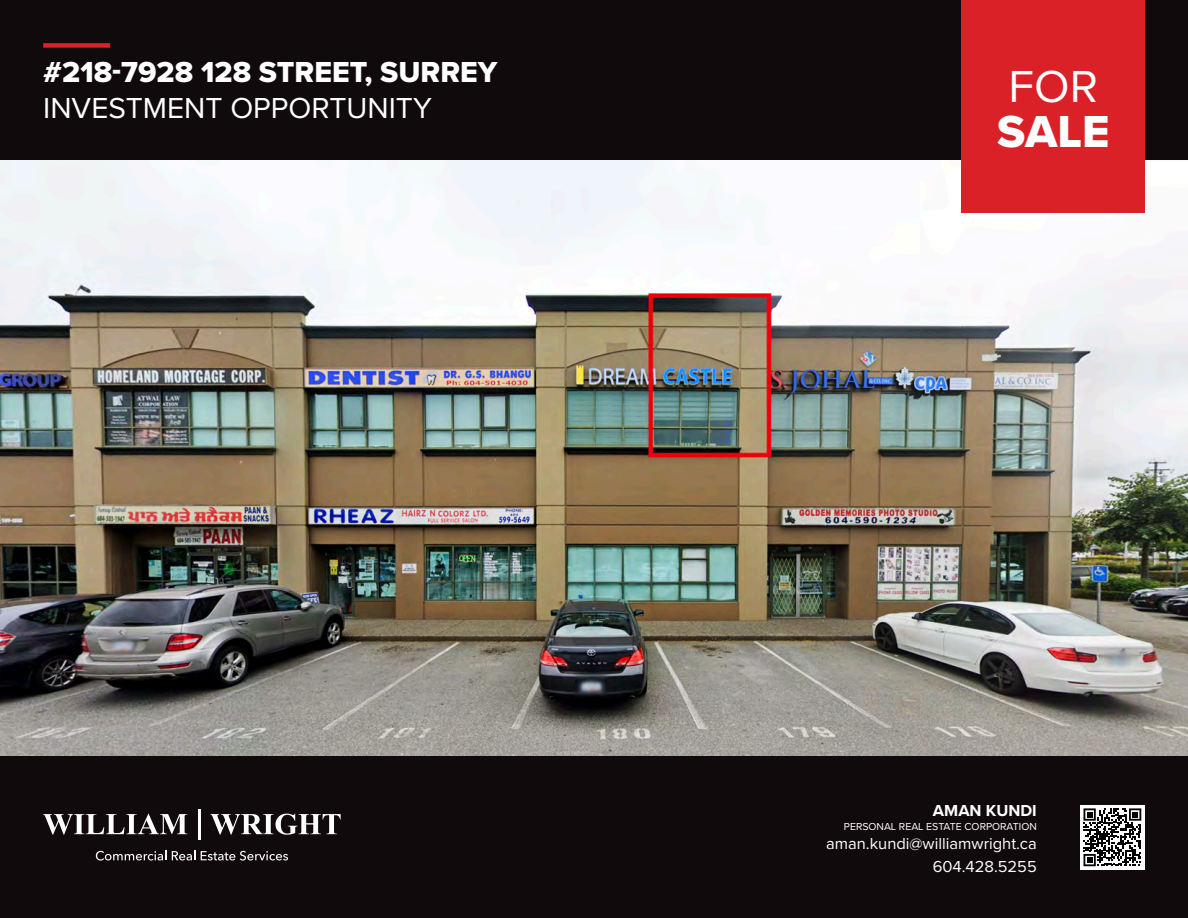
<style>
.page{position:relative;width:1188px;height:918px;background:#fff}
.page>*{position:absolute;margin:0;border:0;box-sizing:border-box;transform-origin:0 0}
.t1{font:46.5px "Proxima Nova Extrabld";color:#fff}
.t2{font:46.5px "Proxima Nova";color:#fff}
.t3{font:30px "Proxima Nova Extrabld";color:#fff}
.t4{font:30px "Proxima Nova";color:#fff}
.t5{font:16.5px "Proxima Nova";color:#fff}
.t6{font:700 16.5px "Proxima Nova";color:#fff}
.t7{font:10.5px "Proxima Nova";color:#fff}
</style>
<div class="page">
<img style="left:0;top:160px;width:1188px;height:597px">
<div style="left:0;top:0;width:1188px;height:160px;background:#110a0c"></div>
<div style="left:0;top:757px;width:1188px;height:161px;background:#110a0c"></div>
<svg style="left:43px;top:814px;width:144px;height:21px"></svg>
<svg style="left:210px;top:814px;width:131px;height:21px"></svg>
<hr style="left:199px;top:809px;width:2px;height:30px;background:#fff">
<svg style="left:96px;top:850px;width:70px;height:11px"></svg>
<svg style="left:172px;top:850px;width:23px;height:10px"></svg>
<svg style="left:201px;top:851px;width:87px;height:10px"></svg>
<div style="left:962px;top:0;width:183px;height:213px;background:#da2128"></div>
<div style="left:43px;top:43px;width:67px;height:5px;background:#da2128"></div>
<div style="left:1080px;top:805px;width:65px;height:65px;background:#fff"></div>
<svg style="left:1084px;top:808px;width:57px;height:58px"></svg>
<p class="t3" style="left:43px;top:50px;width:456px">#218-7928 128 STREET, SURREY</p>
<p class="t4" style="left:43px;top:90px;width:390px">INVESTMENT OPPORTUNITY</p>
<p class="t2" style="left:1009px;top:59px;width:91px">FOR</p>
<p class="t1" style="left:997px;top:97px;width:114px">SALE</p>
<p class="t6" style="left:933px;top:801px;width:105px">AMAN KUNDI</p>
<p class="t7" style="left:844px;top:820px;width:194px">PERSONAL REAL ESTATE CORPORATION</p>
<p class="t5" style="left:826px;top:834px;width:212px">aman.kundi@williamwright.ca</p>
<p class="t5" style="left:933px;top:856px;width:106px">604.428.5255</p>
</div>
